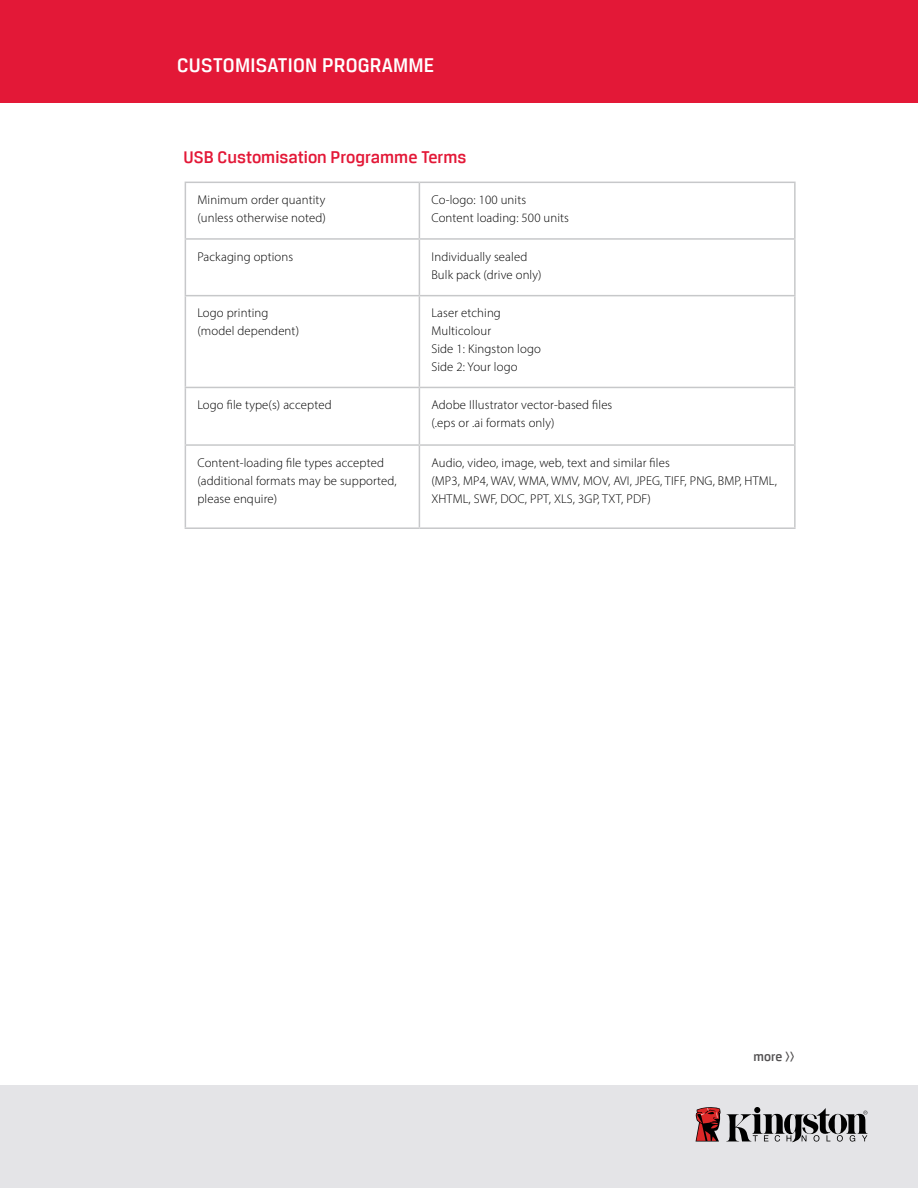
<style>
.page{position:relative;width:918px;height:1188px;background:#fff}
.page>*{position:absolute;margin:0;border:0;box-sizing:border-box;transform-origin:0 0}
.t1{font:500 21px "Breuer Text";letter-spacing:.01em;color:#fff}
.t2{font:500 18px "Breuer Text";color:#e31837}
.t3{font:500 13.5px "Breuer Text";color:#525051}
.t4{font:300 12.75px/18px "Myriad Pro";letter-spacing:.01em;color:#000}
</style>
<div class="page">
<div style="left:0;top:1085px;width:918px;height:103px;background:#e4e4e7"></div>
<svg style="left:696px;top:1107px;width:172px;height:35px"></svg>
<div style="left:0;top:0;width:918px;height:103px;background:#e31837"></div>
<svg style="left:186px;top:183px;width:608px;height:344px"></svg>
<hr style="left:185px;top:183px;width:1px;height:55px;background:#c7c8ca">
<hr style="left:419px;top:183px;width:1px;height:55px;background:#c7c8ca">
<hr style="left:794px;top:183px;width:2px;height:55px;background:#c7c8ca">
<hr style="left:185px;top:238px;width:234px;height:2px;background:#c7c8ca">
<hr style="left:185px;top:240px;width:1px;height:55px;background:#c7c8ca">
<hr style="left:185px;top:295px;width:234px;height:1px;background:#c7c8ca">
<hr style="left:185px;top:296px;width:1px;height:91px;background:#c7c8ca">
<hr style="left:419px;top:295px;width:377px;height:1px;background:#c7c8ca">
<hr style="left:185px;top:387px;width:234px;height:1px;background:#c7c8ca">
<hr style="left:185px;top:388px;width:1px;height:56px;background:#c7c8ca">
<hr style="left:419px;top:388px;width:1px;height:56px;background:#c7c8ca">
<hr style="left:794px;top:388px;width:2px;height:56px;background:#c7c8ca">
<hr style="left:185px;top:444px;width:234px;height:2px;background:#c7c8ca">
<hr style="left:185px;top:446px;width:1px;height:81px;background:#c7c8ca">
<hr style="left:419px;top:444px;width:377px;height:2px;background:#c7c8ca">
<hr style="left:419px;top:446px;width:1px;height:81px;background:#c7c8ca">
<hr style="left:794px;top:446px;width:2px;height:81px;background:#c7c8ca">
<hr style="left:185px;top:527px;width:234px;height:2px;background:#c7c8ca">
<hr style="left:419px;top:527px;width:377px;height:2px;background:#c7c8ca">
<hr style="left:419px;top:238px;width:377px;height:2px;background:#c7c8ca">
<hr style="left:419px;top:240px;width:1px;height:55px;background:#c7c8ca">
<hr style="left:794px;top:240px;width:2px;height:55px;background:#c7c8ca">
<hr style="left:419px;top:296px;width:1px;height:91px;background:#c7c8ca">
<hr style="left:794px;top:296px;width:2px;height:91px;background:#c7c8ca">
<hr style="left:419px;top:387px;width:377px;height:1px;background:#c7c8ca">
<hr style="left:185px;top:182px;width:234px;height:1px;background:#c7c8ca">
<hr style="left:419px;top:182px;width:377px;height:1px;background:#c7c8ca">
<h1 class="t1" style="left:177px;top:54px;width:259px">CUSTOMISATION PROGRAMME</h1>
<h2 class="t2" style="left:184px;top:147px;width:284px">USB Customisation Programme Terms</h2>
<p class="t4" style="left:197px;top:191px;width:130px">Minimum order quantity (unless otherwise noted)</p>
<p class="t4" style="left:431px;top:191px;width:139px">Co-logo: 100 units<br>Content loading: 500 units</p>
<p class="t4" style="left:197px;top:247px;width:97px">Packaging options</p>
<p class="t4" style="left:431px;top:247px;width:112px">Individually sealed<br>Bulk pack (drive only)</p>
<p class="t4" style="left:197px;top:304px;width:103px">Logo printing (model dependent)</p>
<p class="t4" style="left:431px;top:304px;width:111px">Laser etching<br>Multicolour<br>Side 1: Kingston logo<br>Side 2: Your logo</p>
<p class="t4" style="left:197px;top:396px;width:136px">Logo file type(s) accepted</p>
<p class="t4" style="left:431px;top:396px;width:182px">Adobe Illustrator vector-based files (.eps or .ai formats only)</p>
<p class="t4" style="left:197px;top:453px;width:201px">Content-loading file types accepted (additional formats may be supported, please enquire)</p>
<p class="t4" style="left:431px;top:453px;width:347px">Audio, video, image, web, text and similar files<br>(MP3, MP4, WAV, WMA, WMV, MOV, AVI, JPEG, TIFF, PNG, BMP, HTML,<br>XHTML, SWF, DOC, PPT, XLS, 3GP, TXT, PDF)</p>
<p class="t3" style="left:754px;top:1049px;width:43px">more &gt;&gt;</p>
</div>
